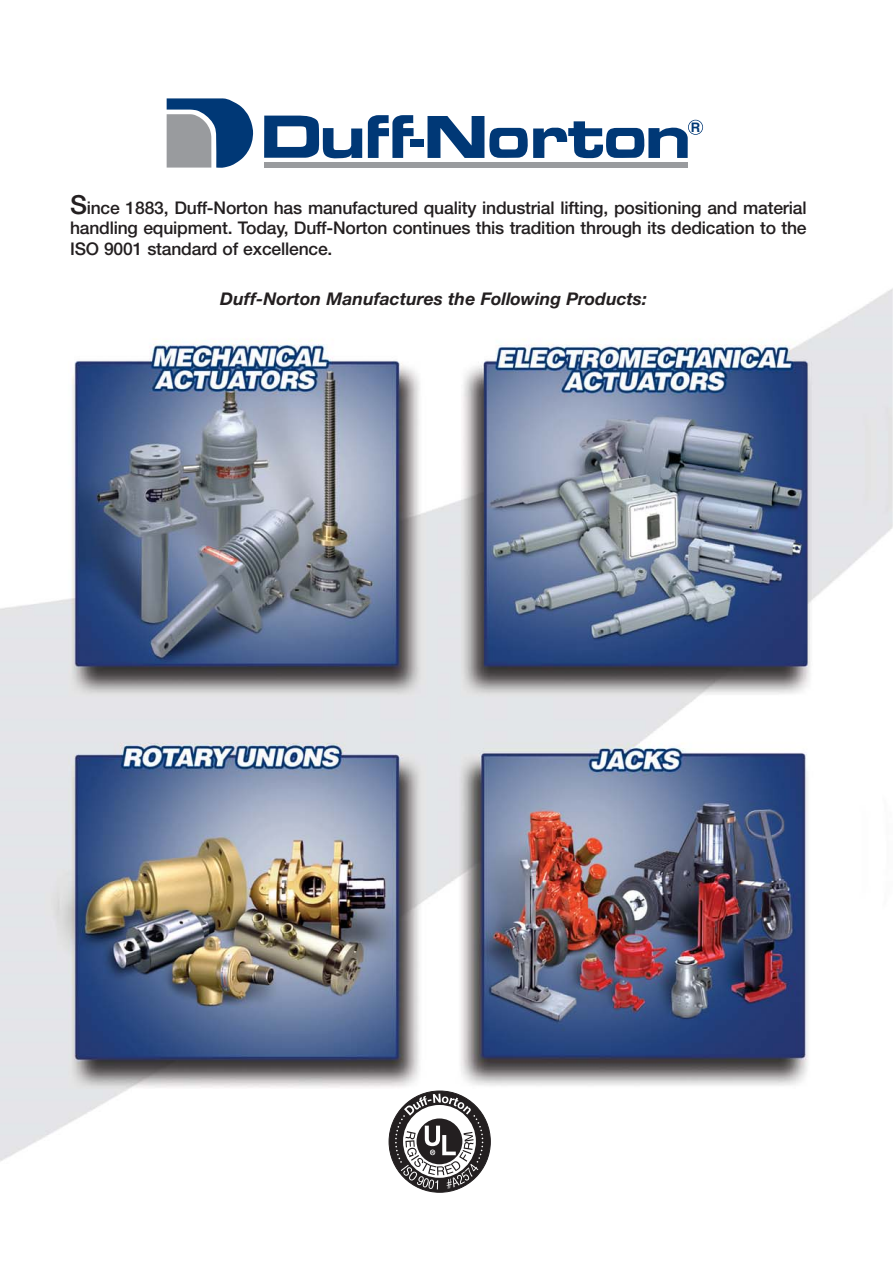
<style>
.page{position:relative;width:893px;height:1263px;background:#fff}
.page>*{position:absolute;margin:0;border:0;box-sizing:border-box;transform-origin:0 0}
.t1{font:500 17.55px/20.4px "Helvetica Neue";letter-spacing:-.01em;color:#231f20;text-align:justify}
.t2{font:italic 700 17.55px "Helvetica Neue";color:#231f20}
.t3{font:14.4px "Arial";color:#003876}
.t4{font:700 13.2px "Helvetica";color:#003876}
.s1{font-size:26.25px}
</style>
<div class="page">
<img style="left:0;top:98px;width:893px;height:1095px">
<div style="left:389px;top:1091px;width:101px;height:101px;background:#231f20;border-radius:50%"></div>
<svg style="left:395px;top:1094px;width:88px;height:95px"></svg>
<svg style="left:167px;top:98px;width:86px;height:70px;background:#647e9c"></svg>
<svg style="left:264px;top:116px;width:98px;height:42px"></svg>
<div style="left:410px;top:139px;width:14px;height:8px;background:#003876"></div>
<div style="left:264px;top:162px;width:424px;height:6px;background:#999b9e"></div>
<svg style="left:368px;top:115px;width:45px;height:43px"></svg>
<svg style="left:427px;top:116px;width:261px;height:42px"></svg>
<div style="left:69px;top:194px;width:739px;height:76px;background:#fff"></div>
<div style="left:69px;top:291px;width:729px;height:28px;background:#fff"></div>
<div style="left:689px;top:121px;width:22px;height:19px;background:#fff"></div>
<div style="left:688px;top:120px;width:15px;height:15px;border:1px solid #003876;border-radius:50%"></div>
<p class="t4" style="left:691px;top:122px;width:11px">R</p>
<p class="t3" style="left:689px;top:121px;width:12px">®</p>
<p class="t1" style="left:70px;top:199px;width:738px"><span class="s1">S</span>ince 1883, Duff-Norton has manufactured quality industrial lifting, positioning and material handling equipment. Today, Duff-Norton continues this tradition through its dedication to the ISO 9001 standard of excellence.</p>
<p class="t2" style="left:220px;top:293px;width:428px">Duff-Norton Manufactures the Following Products:</p>
</div>
